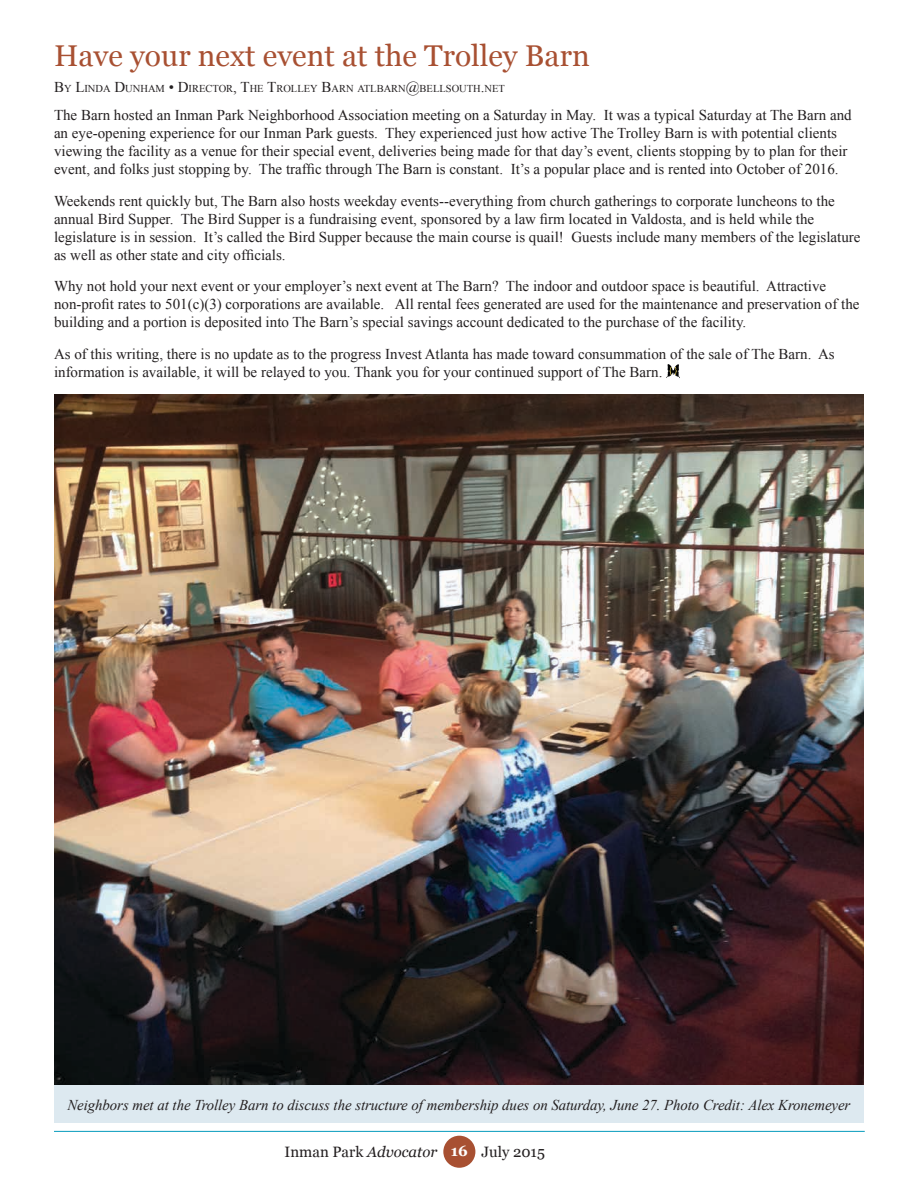
<style>
.page{position:relative;width:918px;height:1188px;background:#fff}
.page>*{position:absolute;margin:0;border:0;box-sizing:border-box;transform-origin:0 0}
.t1{font:30px "Georgia";color:#a85032}
.t2{font:15px/18px "Times New Roman";color:#231f20}
.t3{font:italic 15px "Times New Roman";letter-spacing:-.005em;color:#231f20}
.t4{font:15px "Georgia";color:#231f20}
.t5{font:10.5px "Times New Roman";color:#231f20}
.s1{font-size:15px}
.s2{font-style:italic}
.s3{font-weight:700;color:#fff}
</style>
<div class="page">
<div style="left:443px;top:1136px;width:32px;height:32px;background:#a85032;border-radius:50%"></div>
<hr style="left:54px;top:1131px;width:811px;height:1px;background:#059abc">
<svg style="left:666px;top:364px;width:14px;height:14px"></svg>
<img style="left:54px;top:394px;width:810px;height:692px">
<div style="left:54px;top:1086px;width:810px;height:37px;background:#dde9f0"></div>
<h1 class="t1" style="left:54px;top:34px;width:537px">Have your next event at the Trolley Barn</h1>
<p class="t5" style="left:54px;top:81px;width:453px"><span class="s1">B</span>Y <span class="s1">L</span>INDA <span class="s1">D</span>UNHAM <span class="s1">• D</span>IRECTOR<span class="s1">, T</span>HE <span class="s1">T</span>ROLLEY <span class="s1">B</span>ARN ATLBARN<span class="s1">@</span>BELLSOUTH<span class="s1">.</span>NET</p>
<p class="t2" style="left:54px;top:106px;width:799px">The Barn hosted an Inman Park Neighborhood Association meeting on a Saturday in May. It was a typical Saturday at The Barn and an eye-opening experience for our Inman Park guests. They experienced just how active The Trolley Barn is with potential clients viewing the facility as a venue for their special event, deliveries being made for that day’s event, clients stopping by to plan for their event, and folks just stopping by. The traffic through The Barn is constant. It’s a popular place and is rented into October of 2016.</p>
<p class="t2" style="left:54px;top:191px;width:808px">Weekends rent quickly but, The Barn also hosts weekday events--everything from church gatherings to corporate luncheons to the annual Bird Supper. The Bird Supper is a fundraising event, sponsored by a law firm located in Valdosta, and is held while the legislature is in session. It’s called the Bird Supper because the main course is quail! Guests include many members of the legislature as well as other state and city officials.</p>
<p class="t2" style="left:54px;top:277px;width:807px">Why not hold your next event or your employer’s next event at The Barn? The indoor and outdoor space is beautiful. Attractive non-profit rates to 501(c)(3) corporations are available. All rental fees generated are used for the maintenance and preservation of the building and a portion is deposited into The Barn’s special savings account dedicated to the purchase of the facility.</p>
<p class="t2" style="left:54px;top:344px;width:782px">As of this writing, there is no update as to the progress Invest Atlanta has made toward consummation of the sale of The Barn. As information is available, it will be relayed to you. Thank you for your continued support of The Barn.</p>
<p class="t3" style="left:68px;top:1094px;width:784px">Neighbors met at the Trolley Barn to discuss the structure of membership dues on Saturday, June 27. Photo Credit: Alex Kronemeyer</p>
<p class="t4" style="left:285px;top:1141px;width:262px">Inman Park <span class="s2">Advocator</span> <span class="s3">16</span> July 2015</p>
</div>
